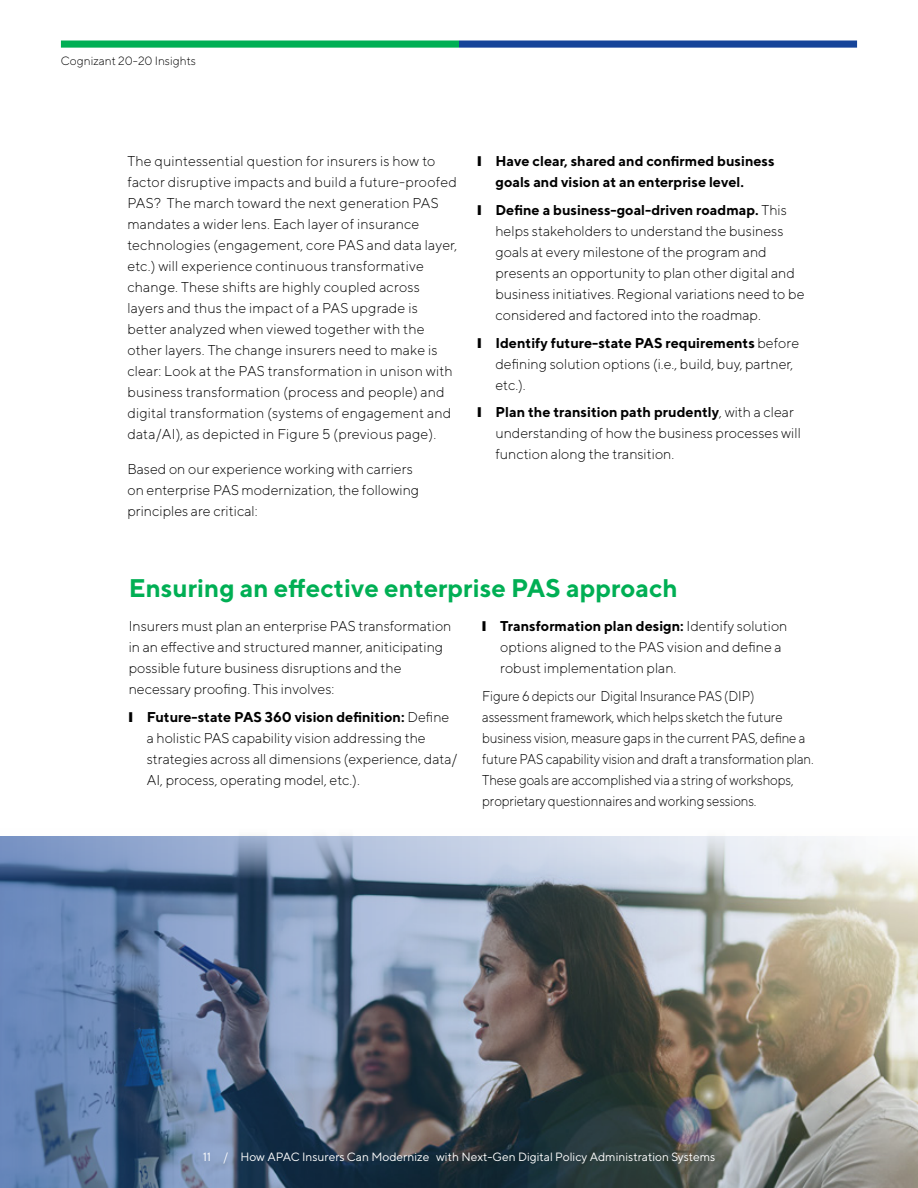
<style>
.page{position:relative;width:918px;height:1188px;background:#fff}
.page>*{position:absolute;margin:0;border:0;box-sizing:border-box;transform-origin:0 0}
.t1{font:700 25.5px "TT Norms";color:#00af54}
.t2{font:300 14.25px/21px "TT Norms";color:#000}
.t3{font:300 14.25px/21px "TT Norms";color:#000;scale:.93 1}
.t4{font:700 14.25px/21px "TT Norms";color:#000}
.t5{font:12px "TT Norms";color:#fff}
.t6{font:300 12px "TT Norms";color:#000}
.s1{font-weight:700}
</style>
<div class="page">
<img style="left:0;top:836px;width:918px;height:352px">
<div style="left:459px;top:40px;width:398px;height:8px;background:#164499"></div>
<div style="left:61px;top:40px;width:398px;height:8px;background:#00af54"></div>
<p class="t6" style="left:61px;top:53px;width:137px">Cognizant 20-20 Insights</p>
<p class="t2" style="left:127px;top:150px;width:331px">The quintessential question for insurers is how to factor disruptive impacts and build a future-proofed PAS? The march toward the next generation PAS mandates a wider lens. Each layer of insurance technologies (engagement, core PAS and data layer, etc.) will experience continuous transformative change. These shifts are highly coupled across layers and thus the impact of a PAS upgrade is better analyzed when viewed together with the other layers. The change insurers need to make is clear: Look at the PAS transformation in unison with business transformation (process and people) and digital transformation (systems of engagement and data/AI), as depicted in Figure 5 (previous page).</p>
<p class="t2" style="left:127px;top:458px;width:293px">Based on our experience working with carriers on enterprise PAS modernization, the following principles are critical:</p>
<p class="t4" style="left:495px;top:150px;width:281px;text-indent:-18px">❙ Have clear, shared and confirmed business goals and vision at an enterprise level.</p>
<p class="t2" style="left:495px;top:199px;width:311px;text-indent:-18px">❙ <span class="s1">Define a business-goal-driven roadmap.</span> This helps stakeholders to understand the business goals at every milestone of the program and presents an opportunity to plan other digital and business initiatives. Regional variations need to be considered and factored into the roadmap.</p>
<p class="t2" style="left:495px;top:332px;width:305px;text-indent:-18px">❙ <span class="s1">Identify future-state PAS requirements</span> before defining solution options (i.e., build, buy, partner, etc.).</p>
<p class="t2" style="left:495px;top:402px;width:307px;text-indent:-18px">❙ <span class="s1">Plan the transition path prudently</span>, with a clear understanding of how the business processes will function along the transition.</p>
<h1 class="t1" style="left:129px;top:572px;width:551px">Ensuring an effective enterprise PAS approach</h1>
<p class="t2" style="left:129px;top:616px;width:324px">Insurers must plan an enterprise PAS transformation in an effective and structured manner, aniticipating possible future business disruptions and the necessary proofing. This involves:</p>
<p class="t2" style="left:147px;top:706px;width:312px;text-indent:-18px">❙ <span class="s1">Future-state PAS 360 vision definition:</span> Define a holistic PAS capability vision addressing the strategies across all dimensions (experience, data/ AI, process, operating model, etc.).</p>
<p class="t2" style="left:500px;top:616px;width:289px;text-indent:-18px">❙ <span class="s1">Transformation plan design:</span> Identify solution options aligned to the PAS vision and define a robust implementation plan.</p>
<p class="t3" style="left:482px;top:685px;width:358px">Figure 6 depicts our Digital Insurance PAS (DIP) assessment framework, which helps sketch the future business vision, measure gaps in the current PAS, define a future PAS capability vision and draft a transformation plan.<br>These goals are accomplished via a string of workshops, proprietary questionnaires and working sessions.</p>
<p class="t5" style="left:203px;top:1149px;width:514px">11 / How APAC Insurers Can Modernize with Next-Gen Digital Policy Administration Systems</p>
</div>
